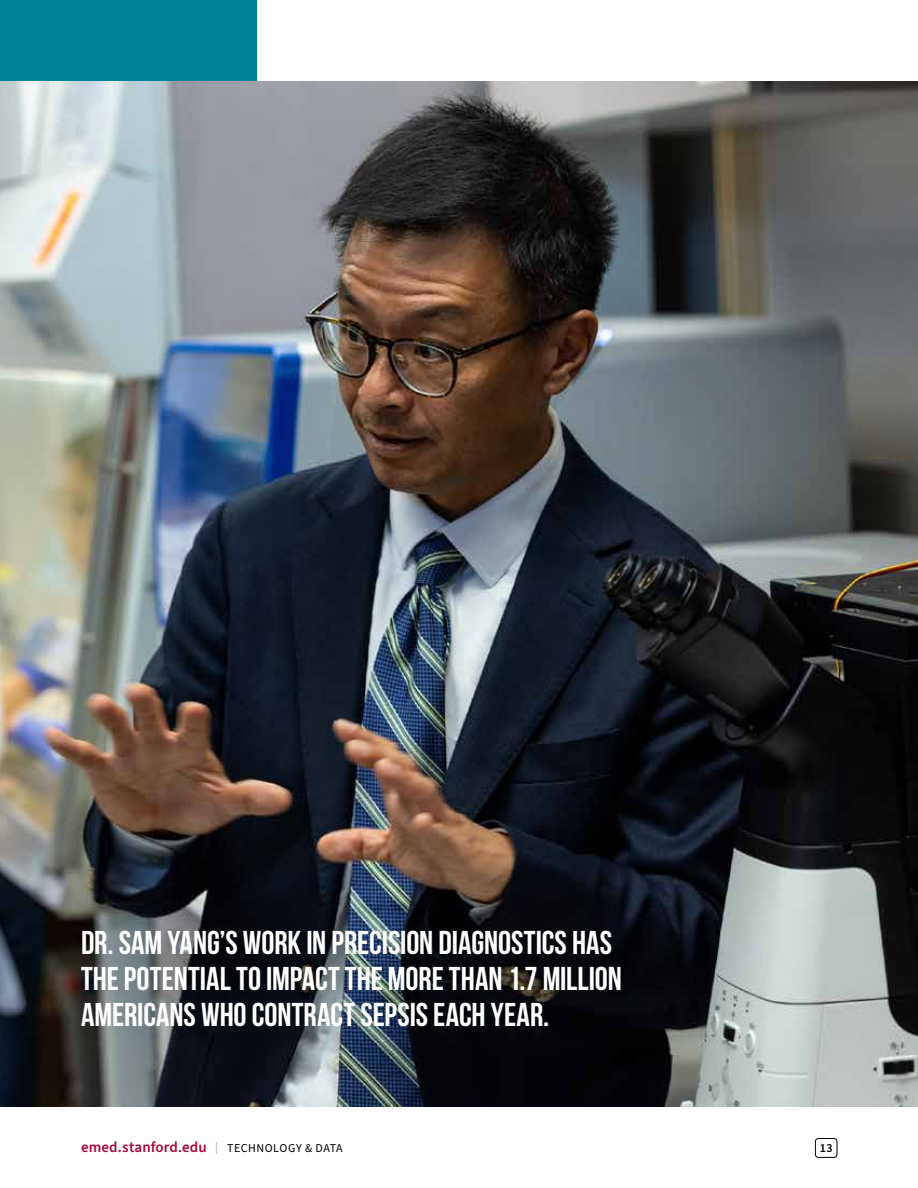
<style>
.page{position:relative;width:918px;height:1188px;background:#fff}
.page>*{position:absolute;margin:0;border:0;box-sizing:border-box;transform-origin:0 0}
.t1{font:33px/36px "Bebas Neue";color:#fff}
.t2{font:600 15px "Source Sans 3";letter-spacing:.005em;color:#a90533}
.t3{font:600 12px "Source Sans 3";color:#000}
.s1{font-weight:400;font-size:12px;color:#a7a9ac}
.s2{font-weight:400;font-size:12px;color:#000}
</style>
<div class="page">
<img style="left:0;top:81px;width:918px;height:1026px">
<div style="left:0;top:0;width:256px;height:81px;background:#008397"></div>
<div style="left:815px;top:1138px;width:22px;height:20px;border:1px solid #000;border-radius:3px"></div>
<p class="t1" style="left:81px;top:924px;width:542px">DR. SAM YANG’S WORK IN PRECISION DIAGNOSTICS HAS<br>THE POTENTIAL TO IMPACT THE MORE THAN 1.7 MILLION<br>AMERICANS WHO CONTRACT SEPSIS EACH YEAR.</p>
<p class="t2" style="left:81px;top:1137px;width:263px">emed.stanford.edu <span class="s1">|</span> <span class="s2">TECHNOLOGY &amp; DATA</span></p>
<p class="t3" style="left:820px;top:1140px;width:14px">13</p>
</div>
